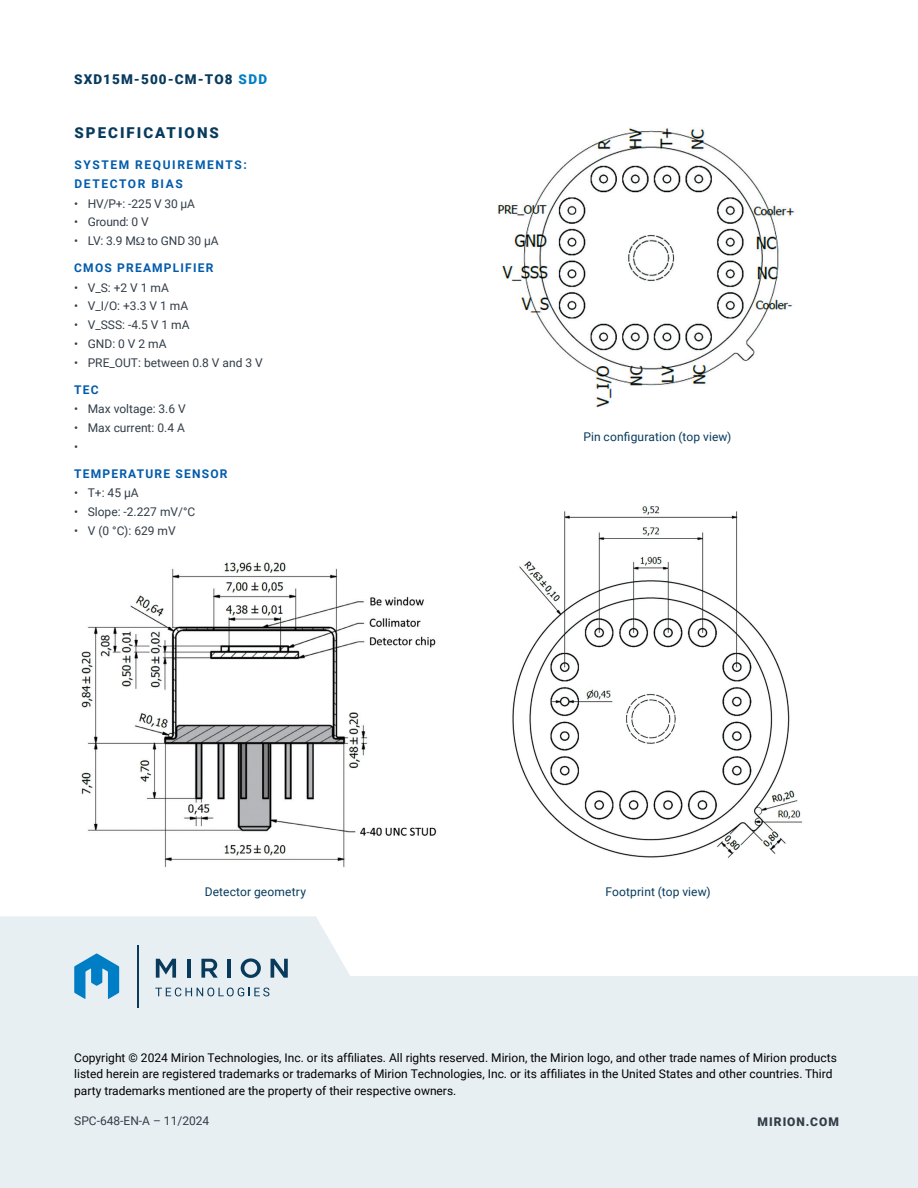
<style>
.page{position:relative;width:918px;height:1188px;background:#fff}
.page>*{position:absolute;margin:0;border:0;box-sizing:border-box;transform-origin:0 0}
.H3_Subhead{font:900 15px "Roboto";letter-spacing:.135em;color:#083a5c}
.H3_Subhead-2{font:900 13.5px "Roboto";letter-spacing:.08em;color:#083a5c}
.t1{font:12px/16.5px "Roboto";color:#000}
.t2{font:12px "Roboto";color:#323d47}
.t3{font:12px "Roboto";letter-spacing:.015em;color:#083a5c}
.H3_Subhead-3{font:700 12px "Roboto";letter-spacing:.1em;color:#015bab}
.H3_Subhead-4{font:700 12px "Roboto";letter-spacing:.135em;color:#015bab}
.t4{font:900 12px "Roboto";letter-spacing:.085em;color:#323d47}
.s1{color:#007ec5}
</style>
<div class="page">
<div style="left:0;top:976px;width:918px;height:212px;background:#e8eff3"></div>
<svg style="left:0;top:916px;width:350px;height:92px"></svg>
<img style="left:497px;top:128px;width:298px;height:280px">
<img style="left:81px;top:562px;width:356px;height:306px">
<img style="left:512px;top:506px;width:291px;height:352px">
<p class="H3_Subhead-2" style="left:74px;top:70px;width:195px">SXD15M-500-CM-TO8 <span class="s1">SDD</span></p>
<p class="H3_Subhead" style="left:75px;top:122px;width:146px">SPECIFICATIONS</p>
<p class="H3_Subhead-4" style="left:74px;top:157px;width:174px">SYSTEM REQUIREMENTS:</p>
<p class="H3_Subhead-4" style="left:74px;top:175px;width:110px">DETECTOR BIAS</p>
<p class="t2" style="left:74px;top:195px;width:122px">• HV/P+: -225 V 30 µA</p>
<p class="t2" style="left:74px;top:214px;width:76px">• Ground: 0 V</p>
<p class="t2" style="left:74px;top:232px;width:146px">• LV: 3.9 M to GND 30 µA</p>
<p class="H3_Subhead-3" style="left:74px;top:259px;width:141px">CMOS PREAMPLIFIER</p>
<p class="t2" style="left:74px;top:279px;width:96px">• V_S: +2 V 1 mA</p>
<p class="t2" style="left:74px;top:298px;width:115px">• V_I/O: +3.3 V 1 mA</p>
<p class="t2" style="left:74px;top:316px;width:117px">• V_SSS: -4.5 V 1 mA</p>
<p class="t2" style="left:74px;top:335px;width:94px">• GND: 0 V 2 mA</p>
<p class="t2" style="left:74px;top:354px;width:190px">• PRE_OUT: between 0.8 V and 3 V</p>
<p class="H3_Subhead-3" style="left:74px;top:381px;width:26px">TEC</p>
<p class="t2" style="left:74px;top:400px;width:113px">• Max voltage: 3.6 V</p>
<p class="t2" style="left:74px;top:419px;width:112px">• Max current: 0.4 A</p>
<p class="t2" style="left:74px;top:438px;width:6px">•</p>
<p class="H3_Subhead-3" style="left:74px;top:465px;width:155px">TEMPERATURE SENSOR</p>
<p class="t2" style="left:74px;top:484px;width:66px">• T+: 45 µA</p>
<p class="t2" style="left:74px;top:503px;width:123px">• Slope: -2.227 mV/°C</p>
<p class="t2" style="left:74px;top:522px;width:103px">• V (0 °C): 629 mV</p>
<p class="t3" style="left:583px;top:428px;width:150px">Pin configuration (top view)</p>
<p class="t3" style="left:205px;top:883px;width:103px">Detector geometry</p>
<p class="t3" style="left:606px;top:883px;width:107px">Footprint (top view)</p>
<p class="t1" style="left:74px;top:1049px;width:764px">Copyright © 2024 Mirion Technologies, Inc. or its affiliates. All rights reserved. Mirion, the Mirion logo, and other trade names of Mirion products listed herein are registered trademarks or trademarks of Mirion Technologies, Inc. or its affiliates in the United States and other countries. Third party trademarks mentioned are the property of their respective owners.</p>
<p class="t2" style="left:74px;top:1112px;width:137px">SPC-648-EN-A – 11/2024</p>
<p class="t4" style="left:758px;top:1113px;width:83px">MIRION.COM</p>
<p class="t4" style="left:782px;top:1119px;width:83px">MIRION.COM</p>
</div>
